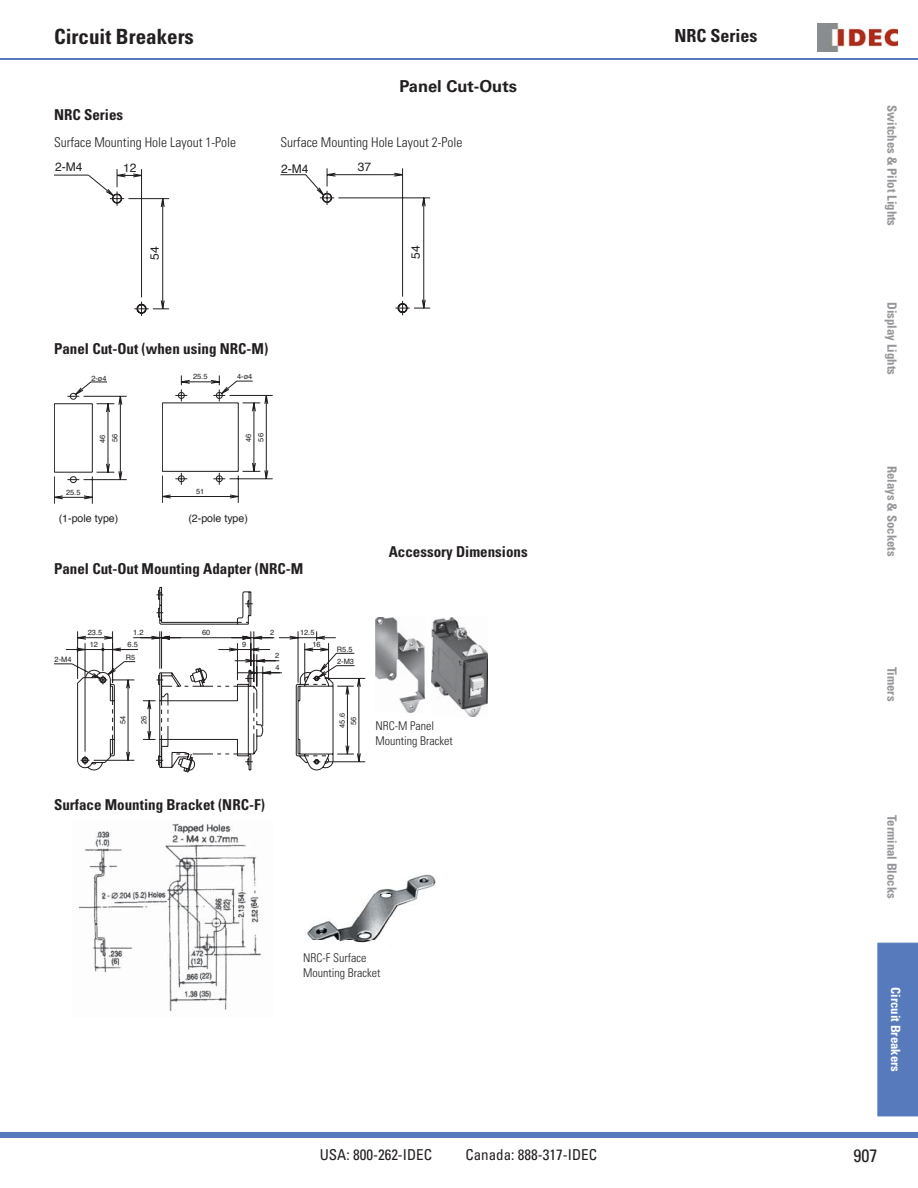
<style>
.page{position:relative;width:918px;height:1188px;background:#fff}
.page>*{position:absolute;margin:0;border:0;box-sizing:border-box;transform-origin:0 0}
.t1{font:700 condensed 21px "Univers LT Std";color:#231f20}
.t2{font:700 condensed 18px "Univers LT Std";color:#231f20}
.t3{font:condensed 18px "Univers LT Std";color:#231f20}
.t4{font:700 16.5px "Univers LT Std";color:#231f20}
.t5{font:700 condensed 15px "Univers LT Std";color:#231f20}
.t6{font:condensed 15px "Univers LT Std";color:#231f20}
.t7{font:300 condensed 13.5px "Univers LT Std";color:#231f20}
.t8{font:700 condensed 12.75px "Univers LT Std";color:#939598}
.t9{font:700 condensed 12.75px "Univers LT Std";color:#fff}
.t10{font:300 condensed 12px/14.4px "Univers LT Std";color:#231f20}
.t11{font:12px "Helvetica";color:#231f20}
.t12{font:10.65px "Helvetica";color:#231f20}
.t13{font:7.5px/12.5px "Helvetica";color:#231f20}
</style>
<div class="page">
<hr style="left:0;top:59px;width:918px;height:1px;background:#577abc">
<div style="left:0;top:1132px;width:918px;height:6px;background:#577abc"></div>
<img style="left:818px;top:24px;width:80px;height:27px">
<div style="left:878px;top:943px;width:40px;height:174px;background:#577abc"></div>
<svg style="left:54px;top:169px;width:115px;height:147px"></svg>
<svg style="left:280px;top:168px;width:150px;height:147px"></svg>
<svg style="left:54px;top:381px;width:73px;height:123px"></svg>
<svg style="left:162px;top:375px;width:111px;height:128px"></svg>
<svg style="left:156px;top:587px;width:97px;height:38px"></svg>
<svg style="left:54px;top:631px;width:311px;height:142px"></svg>
<img style="left:432px;top:617px;width:56px;height:99px">
<img style="left:375px;top:617px;width:50px;height:96px">
<img style="left:78px;top:820px;width:184px;height:192px">
<img style="left:305px;top:874px;width:131px;height:69px">
<h1 class="t1" style="left:54px;top:27px;width:141px">Circuit Breakers</h1>
<p class="t5" style="left:54px;top:108px;width:71px">NRC Series</p>
<p class="t7" style="left:54px;top:136px;width:184px">Surface Mounting Hole Layout 1-Pole</p>
<p class="t11" style="left:55px;top:162px;width:29px">2-M4</p>
<p class="t11" style="left:123px;top:162px;width:15px">12</p>
<p class="t11" style="left:150px;top:260px;width:15px;rotate:-90deg">54</p>
<p class="t4" style="left:399px;top:79px;width:119px">Panel Cut-Outs</p>
<p class="t7" style="left:280px;top:136px;width:184px">Surface Mounting Hole Layout 2-Pole</p>
<p class="t11" style="left:281px;top:163px;width:29px">2-M4</p>
<p class="t11" style="left:358px;top:162px;width:15px">37</p>
<p class="t11" style="left:411px;top:259px;width:15px;rotate:-90deg">54</p>
<p class="t5" style="left:54px;top:341px;width:216px">Panel Cut-Out (when using NRC-M)</p>
<p class="t13" style="left:91px;top:372px;width:17px">2-ø4</p>
<p class="t13" style="left:193px;top:371px;width:16px">25.5</p>
<p class="t13" style="left:237px;top:371px;width:17px">4-ø4</p>
<p class="t13" style="left:97px;top:443px;width:10px;rotate:-90deg">46<br>56</p>
<p class="t13" style="left:243px;top:442px;width:10px;rotate:-90deg">46<br>56</p>
<p class="t13" style="left:66px;top:486px;width:16px">25.5</p>
<p class="t13" style="left:196px;top:486px;width:10px">51</p>
<p class="t12" style="left:59px;top:514px;width:61px">(1-pole type)</p>
<p class="t12" style="left:188px;top:514px;width:61px">(2-pole type)</p>
<p class="t5" style="left:389px;top:544px;width:141px">Accessory Dimensions</p>
<p class="t5" style="left:54px;top:561px;width:251px">Panel Cut-Out Mounting Adapter (NRC-M</p>
<p class="t13" style="left:55px;top:654px;width:18px">2-M4</p>
<p class="t13" style="left:133px;top:627px;width:12px">1.2</p>
<p class="t13" style="left:202px;top:627px;width:10px">60</p>
<p class="t13" style="left:270px;top:627px;width:6px">2</p>
<p class="t13" style="left:88px;top:627px;width:16px;line-height:11.9px">23.5<br>12</p>
<p class="t13" style="left:128px;top:639px;width:12px">6.5</p>
<p class="t13" style="left:312px;top:639px;width:10px">16</p>
<p class="t13" style="left:300px;top:627px;width:16px">12.5</p>
<p class="t13" style="left:242px;top:639px;width:6px">9</p>
<p class="t13" style="left:126px;top:652px;width:11px">R5</p>
<p class="t13" style="left:275px;top:650px;width:6px">2</p>
<p class="t13" style="left:275px;top:662px;width:6px">4</p>
<p class="t13" style="left:337px;top:644px;width:17px">R5.5</p>
<p class="t13" style="left:337px;top:656px;width:18px">2-M3</p>
<p class="t13" style="left:337px;top:728px;width:16px;rotate:-90deg">45.6</p>
<p class="t13" style="left:117px;top:724px;width:10px;rotate:-90deg">54</p>
<p class="t13" style="left:138px;top:724px;width:10px;rotate:-90deg">26</p>
<p class="t13" style="left:348px;top:725px;width:10px;rotate:-90deg">56</p>
<p class="t10" style="left:375px;top:720px;width:79px">NRC-M Panel<br>Mounting Bracket</p>
<p class="t5" style="left:54px;top:798px;width:212px">Surface Mounting Bracket (NRC-F)</p>
<p class="t10" style="left:303px;top:952px;width:79px">NRC-F Surface<br>Mounting Bracket</p>
<p class="t2" style="left:674px;top:27px;width:85px">NRC Series</p>
<p class="t8" style="left:898px;top:105px;width:123px;rotate:90deg">Switches &amp; Pilot Lights</p>
<p class="t8" style="left:898px;top:302px;width:74px;rotate:90deg">Display Lights</p>
<p class="t8" style="left:898px;top:466px;width:92px;rotate:90deg">Relays &amp; Sockets</p>
<p class="t8" style="left:898px;top:667px;width:36px;rotate:90deg">Timers</p>
<p class="t8" style="left:898px;top:815px;width:86px;rotate:90deg">Terminal Blocks</p>
<p class="t9" style="left:902px;top:987px;width:86px;rotate:90deg">Circuit Breakers</p>
<p class="t6" style="left:320px;top:1148px;width:114px">USA: 800-262-IDEC</p>
<p class="t6" style="left:465px;top:1148px;width:133px">Canada: 888-317-IDEC</p>
<p class="t3" style="left:854px;top:1147px;width:25px">907</p>
</div>
